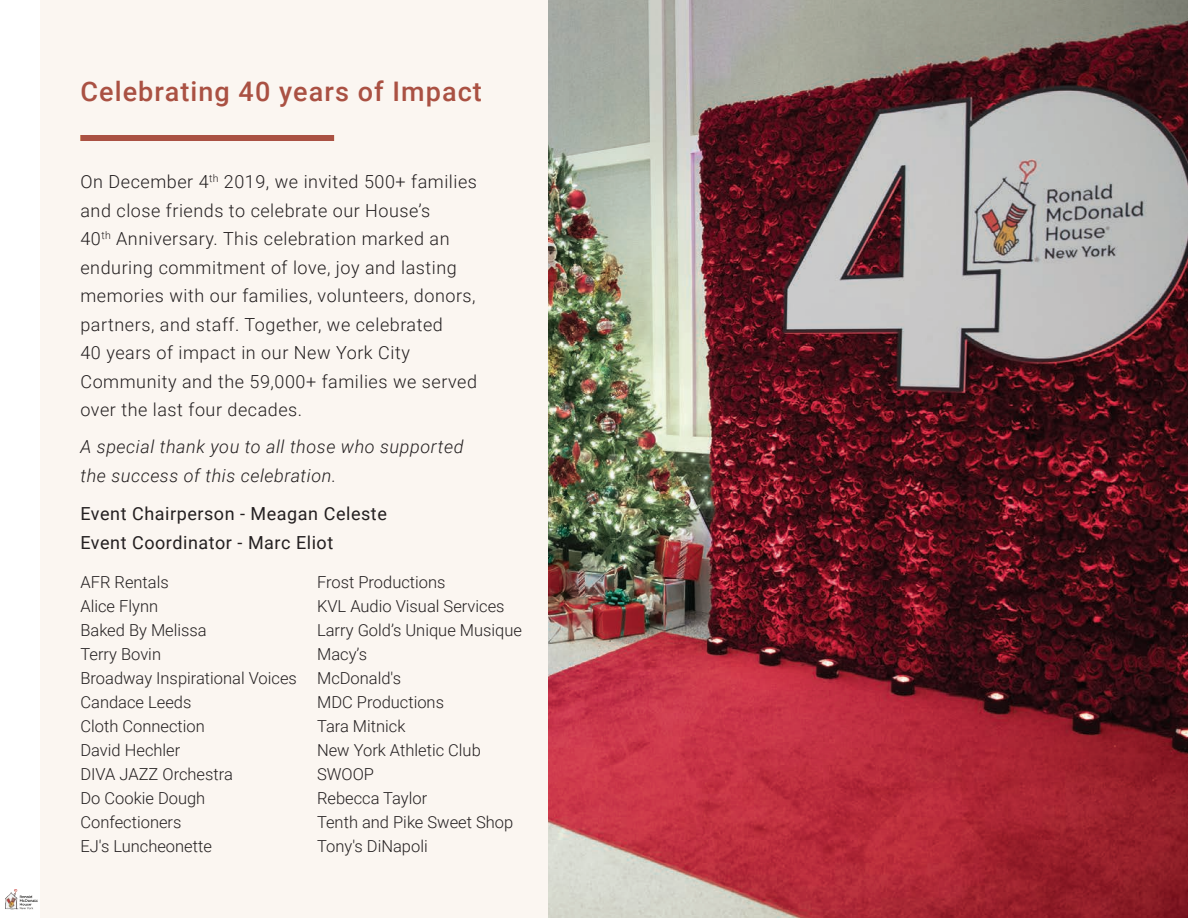
<style>
.page{position:relative;width:1188px;height:918px;background:#fff}
.page>*{position:absolute;margin:0;border:0;box-sizing:border-box;transform-origin:0 0}
.t1{font:500 27px "Roboto";letter-spacing:.04em;color:#aa5143}
.t2{font:300 18px/28.5px "Roboto";letter-spacing:.03em;color:#231f20}
.t3{font:italic 300 18px/28.5px "Roboto";letter-spacing:.03em;color:#231f20}
.t4{font:18px/28.5px "Roboto";letter-spacing:.03em;color:#231f20}
.t5{font:300 16.5px/24px "Roboto";color:#231f20}
</style>
<div class="page">
<img style="left:5px;top:890px;width:32px;height:20px">
<div style="left:40px;top:0;width:1148px;height:918px;background:#fbf6f1"></div>
<div style="left:80px;top:135px;width:254px;height:6px;background:#aa5143"></div>
<img style="left:549px;top:0;width:639px;height:918px">
<h1 class="t1" style="left:80px;top:73px;width:403px">Celebrating 40 years of Impact</h1>
<p class="t2" style="left:80px;top:167px;width:398px">On December 4<sup>th</sup> 2019, we invited 500+ families and close friends to celebrate our House’s<br>40<sup>th</sup> Anniversary. This celebration marked an enduring commitment of love, joy and lasting memories with our families, volunteers, donors, partners, and staff. Together, we celebrated<br>40 years of impact in our New York City Community and the 59,000+ families we served over the last four decades.</p>
<p class="t3" style="left:80px;top:432px;width:385px">A special thank you to all those who supported the success of this celebration.</p>
<p class="t4" style="left:80px;top:499px;width:308px">Event Chairperson - Meagan Celeste<br>Event Coordinator - Marc Eliot</p>
<p class="t5" style="left:80px;top:569px;width:218px">AFR Rentals<br>Alice Flynn<br>Baked By Melissa<br>Terry Bovin<br>Broadway Inspirational Voices<br>Candace Leeds<br>Cloth Connection<br>David Hechler<br>DIVA JAZZ Orchestra<br>Do Cookie Dough<br>Confectioners<br>EJ's Luncheonette</p>
<p class="t5" style="left:317px;top:569px;width:206px">Frost Productions<br>KVL Audio Visual Services<br>Larry Gold’s Unique Musique<br>Macy’s<br>McDonald's<br>MDC Productions<br>Tara Mitnick<br>New York Athletic Club<br>SWOOP<br>Rebecca Taylor<br>Tenth and Pike Sweet Shop<br>Tony's DiNapoli</p>
</div>
